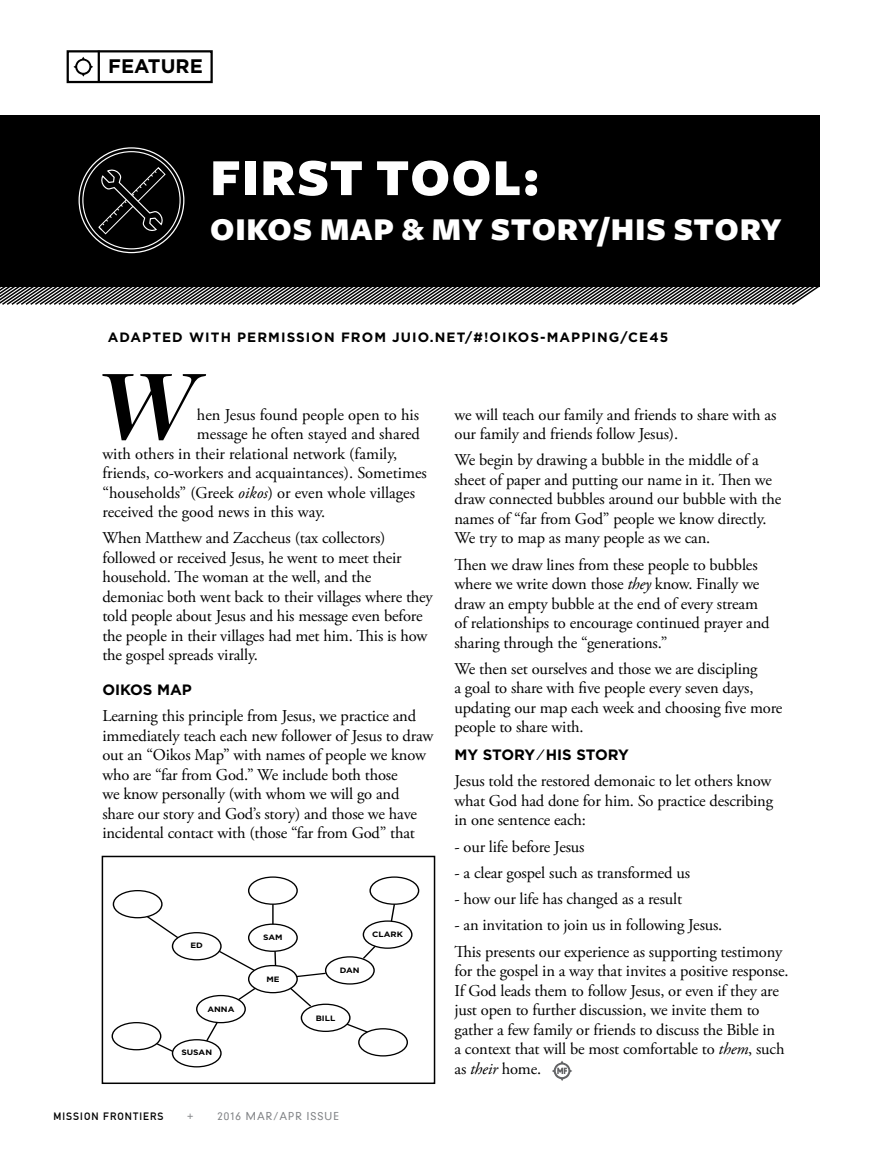
<style>
.page{position:relative;width:891px;height:1161px;background:#fff}
.page>*{position:absolute;margin:0;border:0;box-sizing:border-box;transform-origin:0 0}
.t1{font:italic 700 104.1px "Freight Disp";color:#000}
.t2{font:900 54px "Freight Sans";letter-spacing:.025em;color:#fff}
.t3{font:900 33px "Freight Sans";letter-spacing:.025em;color:#fff}
.t4{font:700 19.65px "Gotham";color:#000}
.t5{font:16.5px/19.5px "Adobe Garamond Pro";letter-spacing:-.01em;color:#000}
.t6{font:700 15px "Gotham";color:#000}
.t7{font:700 13.5px "Gotham";letter-spacing:.08em;color:#000101}
.t8{font:300 10.5px "DIN Neuzeit Grotesk Std";letter-spacing:.1em;color:#808285}
.t9{font:10.5px "DIN Mittelschrift Std";letter-spacing:.1em;color:#000}
.t10{font:700 7.8px "Gotham";color:#000;scale:1.1 1}
.s1{font-style:italic}
</style>
<div class="page">
<div style="left:0;top:115px;width:820px;height:171px;background:#000"></div>
<div style="left:248px;top:965px;width:50px;height:28px;border:1px solid #000;border-radius:50%"></div>
<div style="left:248px;top:924px;width:50px;height:28px;border:1px solid #000;border-radius:50%"></div>
<div style="left:172px;top:932px;width:50px;height:28px;border:1px solid #000;border-radius:50%"></div>
<div style="left:196px;top:995px;width:50px;height:28px;border:1px solid #000;border-radius:50%"></div>
<div style="left:172px;top:1039px;width:50px;height:29px;border:1px solid #000;border-radius:50%"></div>
<div style="left:301px;top:1004px;width:50px;height:28px;border:1px solid #000;border-radius:50%"></div>
<div style="left:325px;top:956px;width:50px;height:29px;border:1px solid #000;border-radius:50%"></div>
<div style="left:363px;top:920px;width:50px;height:29px;border:1px solid #000;border-radius:50%"></div>
<div style="left:369px;top:876px;width:50px;height:29px;border:1px solid #000;border-radius:50%"></div>
<div style="left:248px;top:876px;width:50px;height:29px;border:1px solid #000;border-radius:50%"></div>
<div style="left:113px;top:890px;width:50px;height:28px;border:1px solid #000;border-radius:50%"></div>
<div style="left:112px;top:1022px;width:49px;height:28px;border:1px solid #000;border-radius:50%"></div>
<div style="left:358px;top:1028px;width:50px;height:29px;border:1px solid #000;border-radius:50%"></div>
<svg style="left:217px;top:950px;width:39px;height:22px"></svg>
<svg style="left:145px;top:915px;width:35px;height:25px"></svg>
<svg style="left:236px;top:986px;width:21px;height:16px"></svg>
<svg style="left:205px;top:1021px;width:14px;height:22px"></svg>
<svg style="left:155px;top:1042px;width:20px;height:11px"></svg>
<svg style="left:288px;top:986px;width:25px;height:22px"></svg>
<svg style="left:345px;top:1023px;width:24px;height:11px"></svg>
<svg style="left:274px;top:950px;width:3px;height:17px"></svg>
<hr style="left:272px;top:904px;width:2px;height:20px;background:#000">
<svg style="left:295px;top:972px;width:32px;height:6px"></svg>
<svg style="left:361px;top:944px;width:16px;height:16px"></svg>
<svg style="left:390px;top:903px;width:6px;height:20px"></svg>
<div style="left:102px;top:856px;width:333px;height:228px;border:2px solid #000"></div>
<svg style="left:73px;top:57px;width:20px;height:20px"></svg>
<hr style="left:98px;top:51px;width:2px;height:31px;background:#000">
<div style="left:67px;top:50px;width:146px;height:33px;border:2px solid #000"></div>
<svg style="left:552px;top:1061px;width:20px;height:20px"></svg>
<svg style="left:98px;top:166px;width:68px;height:69px"></svg>
<svg style="left:0;top:286px;width:820px;height:19px;background:#6f6f6f"></svg>
<p class="t4" style="left:108px;top:53px;width:96px">FEATURE</p>
<h2 class="t2" style="left:210px;top:149px;width:331px">FIRST TOOL:</h2>
<h3 class="t3" style="left:210px;top:212px;width:573px">OIKOS MAP &amp; MY STORY/HIS STORY</h3>
<p class="t7" style="left:108px;top:329px;width:562px">ADAPTED WITH PERMISSION FROM JUIO.NET/#!OIKOS-MAPPING/CE45</p>
<h1 class="t1" style="left:95px;top:350px;width:103px">W</h1>
<p class="t5" style="left:197px;top:405px;width:224px">hen Jesus found people open to his</p>
<p class="t5" style="left:197px;top:425px;width:225px">message he often stayed and shared</p>
<p class="t5" style="left:102px;top:444px;width:296px">with others in their relational network (family,</p>
<p class="t5" style="left:102px;top:464px;width:326px">friends, co-workers and acquaintances). Sometimes</p>
<p class="t5" style="left:102px;top:483px;width:314px">“households” (Greek <span class="s1">oikos</span>) or even whole villages</p>
<p class="t5" style="left:102px;top:503px;width:224px">received the good news in this way.</p>
<p class="t5" style="left:102px;top:529px;width:332px">When Matthew and Zaccheus (tax collectors) followed or received Jesus, he went to meet their household. The woman at the well, and the demoniac both went back to their villages where they told people about Jesus and his message even before the people in their villages had met him. This is how the gospel spreads virally.</p>
<p class="t6" style="left:102px;top:680px;width:91px">OIKOS MAP</p>
<p class="t5" style="left:102px;top:707px;width:333px">Learning this principle from Jesus, we practice and immediately teach each new follower of Jesus to draw out an “Oikos Map” with names of people we know who are “far from God.” We include both those<br>we know personally (with whom we will go and share our story and God’s story) and those we have incidental contact with (those “far from God” that</p>
<p class="t10" style="left:191px;top:940px;width:13px">ED</p>
<p class="t10" style="left:207px;top:1004px;width:26px">ANNA</p>
<p class="t10" style="left:181px;top:1047px;width:29px">SUSAN</p>
<p class="t10" style="left:263px;top:932px;width:19px">SAM</p>
<p class="t10" style="left:266px;top:974px;width:13px">ME</p>
<p class="t10" style="left:340px;top:965px;width:19px">DAN</p>
<p class="t10" style="left:372px;top:929px;width:29px">CLARK</p>
<p class="t10" style="left:316px;top:1013px;width:19px">BILL</p>
<p class="t9" style="left:53px;top:1110px;width:112px">MISSION FRONTIERS</p>
<p class="t8" style="left:187px;top:1108px;width:8px">+</p>
<p class="t8" style="left:217px;top:1110px;width:123px">2016 MAR/APR ISSUE</p>
<p class="t5" style="left:454px;top:405px;width:323px">we will teach our family and friends to share with as our family and friends follow Jesus).</p>
<p class="t5" style="left:454px;top:451px;width:328px">We begin by drawing a bubble in the middle of a sheet of paper and putting our name in it. Then we draw connected bubbles around our bubble with the names of “far from God” people we know directly.<br>We try to map as many people as we can.</p>
<p class="t5" style="left:454px;top:555px;width:317px">Then we draw lines from these people to bubbles where we write down those <span class="s1">they</span> know. Finally we draw an empty bubble at the end of every stream of relationships to encourage continued prayer and sharing through the “generations.”</p>
<p class="t5" style="left:454px;top:660px;width:330px">We then set ourselves and those we are discipling<br>a goal to share with five people every seven days, updating our map each week and choosing five more people to share with.</p>
<p class="t6" style="left:454px;top:745px;width:176px">MY STORY / HIS STORY</p>
<p class="t5" style="left:454px;top:772px;width:320px;text-align:justify">Jesus told the restored demonaic to let others know what God had done for him. So practice describing in one sentence each:</p>
<p class="t5" style="left:454px;top:837px;width:132px">- our life before Jesus</p>
<p class="t5" style="left:454px;top:864px;width:237px">- a clear gospel such as transformed us</p>
<p class="t5" style="left:454px;top:890px;width:229px">- how our life has changed as a result</p>
<p class="t5" style="left:454px;top:913px;width:329px;line-height:26.2px">- an invitation to join us in following Jesus.<br>This presents our experience as supporting testimony</p>
<p class="t5" style="left:454px;top:962px;width:336px">for the gospel in a way that invites a positive response.<br>If God leads them to follow Jesus, or even if they are just open to further discussion, we invite them to gather a few family or friends to discuss the Bible in<br>a context that will be most comfortable to <span class="s1">them</span>, such as <span class="s1">their</span> home.</p>
</div>
